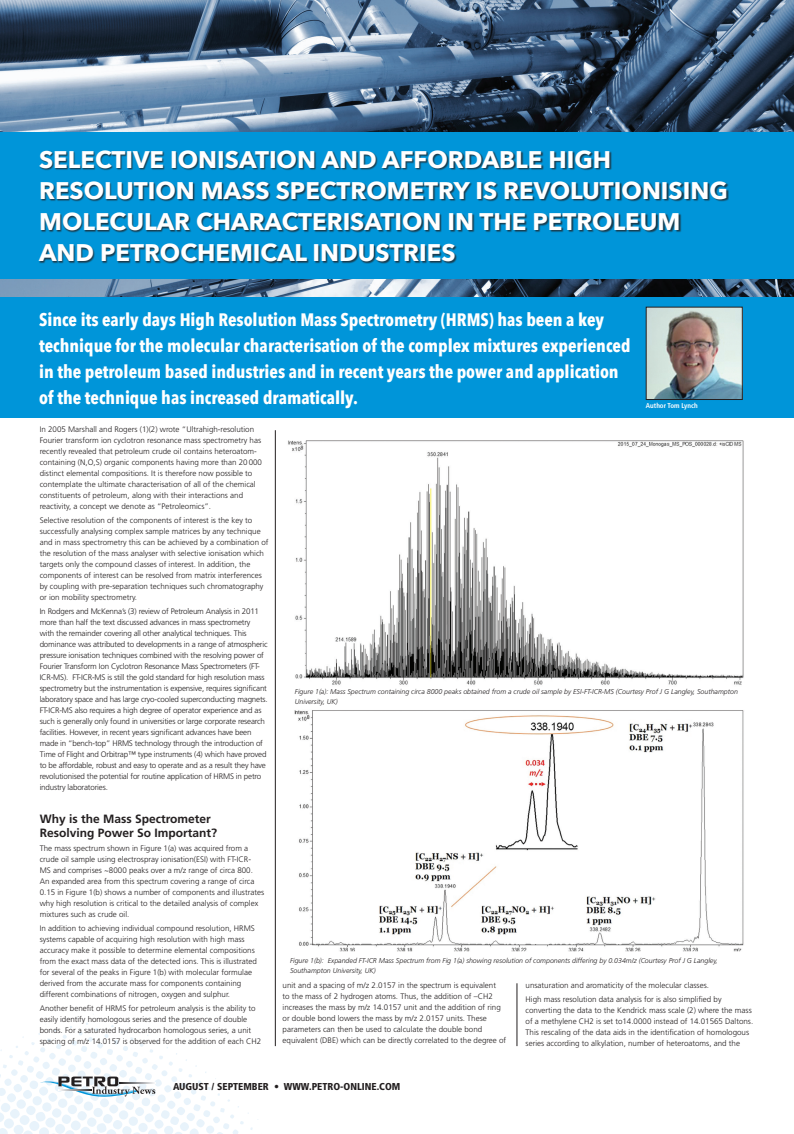
<style>
.page{position:relative;width:794px;height:1134px;background:#fff}
.page>*{position:absolute;margin:0;border:0;box-sizing:border-box;transform-origin:0 0}
.t1{font:700 24px/31px "Avenir Next";color:#fff}
.t2{font:700 18px/26px "Avenir Next Condensed";color:#fff}
.t3{font:700 12px/14px "Frutiger";color:#231f20}
.t4{font:900 condensed 10px "Frutiger";color:#231f20}
.t5{font:300 8px/11px "Frutiger";color:#231f20}
.t6{font:300 8px/11px "Frutiger";letter-spacing:-.02em;color:#231f20}
.t7{font:italic 300 7px/10px "Frutiger";color:#231f20}
.t8{font:700 condensed 7px "Frutiger";color:#fff}
</style>
<div class="page">
<svg style="left:0;top:1017px;width:258px;height:117px"></svg>
<svg style="left:58px;top:1090px;width:33px;height:1px"></svg>
<svg style="left:120px;top:1082px;width:35px;height:1px"></svg>
<img style="left:0;top:0;width:793px;height:297px">
<hr style="left:517px;top:983px;width:1px;height:63px;background:#231f20">
<div style="left:0;top:132px;width:793px;height:146px;background:#0095d9"></div>
<div style="left:39px;top:150px;width:690px;height:113px;background:#231f20;opacity:.75"></div>
<div style="left:0;top:297px;width:793px;height:121px;background:#0095d9"></div>
<img style="left:288px;top:440px;width:456px;height:245px">
<img style="left:294px;top:710px;width:450px;height:242px">
<hr style="left:275px;top:430px;width:1px;height:616px;background:#231f20">
<img style="left:648px;top:309px;width:92px;height:89px">
<div style="left:646px;top:307px;width:96px;height:93px;border:1px solid #231f20"></div>
<h1 class="t1" style="left:39px;top:144px;width:690px">SELECTIVE IONISATION AND AFFORDABLE HIGH RESOLUTION MASS SPECTROMETRY IS REVOLUTIONISING MOLECULAR CHARACTERISATION IN THE PETROLEUM AND PETROCHEMICAL INDUSTRIES</h1>
<p class="t2" style="left:39px;top:306px;width:593px">Since its early days High Resolution Mass Spectrometry (HRMS) has been a key technique for the molecular characterisation of the complex mixtures experienced in the petroleum based industries and in recent years the power and application of the technique has increased dramatically.</p>
<p class="t8" style="left:646px;top:401px;width:53px">Author Tom Lynch</p>
<p class="t5" style="left:40px;top:424px;width:224px">In 2005 Marshall and Rogers (1)(2) wrote “Ultrahigh-resolution Fourier transform ion cyclotron resonance mass spectrometry has recently revealed that petroleum crude oil contains heteroatom&shy;containing (N,O,S) organic components having more than 20000 distinct elemental compositions. It is therefore now possible to contemplate the ultimate characterisation of all of the chemical constituents of petroleum, along with their interactions and reactivity, a concept we denote as “Petroleomics”.</p>
<p class="t5" style="left:40px;top:515px;width:230px">Selective resolution of the components of interest is the key to successfully analysing complex sample matrices by any technique and in mass spectrometry this can be achieved by a combination of the resolution of the mass analyser with selective ionisation which targets only the compound classes of interest. In addition, the components of interest can be resolved from matrix interferences by coupling with pre-separation techniques such chromatography or ion mobility spectrometry.</p>
<p class="t6" style="left:40px;top:606px;width:230px">In Rodgers and McKenna’s (3) review of Petroleum Analysis in 2011 more than half the text discussed advances in mass spectrometry<br>with the remainder covering all other analytical techniques. This dominance was attributed to developments in a range of atmospheric pressure ionisation techniques combined with the resolving power of Fourier Transform Ion Cyclotron Resonance Mass Spectrometers (FT-ICR-MS). FT-ICR-MS is still the gold standard for high resolution mass spectrometry but the instrumentation is expensive, requires significant laboratory space and has large cryo-cooled superconducting magnets.<br>FT-ICR-MS also requires a high degree of operator experience and as such is generally only found in universities or large corporate research facilities. However, in recent years significant advances have been made in “bench-top” HRMS technology through the introduction of Time of Flight and Orbitrap™ type instruments (4) which have proved to be affordable, robust and easy to operate and as a result they have revolutionised the potential for routine application of HRMS in petro industry laboratories.</p>
<h3 class="t3" style="left:40px;top:812px;width:179px">Why is the Mass Spectrometer<br>Resolving Power So Important?</h3>
<p class="t5" style="left:40px;top:843px;width:226px">The mass spectrum shown in Figure 1(a) was acquired from a crude oil sample using electrospray ionisation(ESI) with FT-ICR-MS and comprises ~8000 peaks over a m/z range of circa 800.<br>An expanded area from this spectrum covering a range of circa 0.15 in Figure 1(b) shows a number of components and illustrates why high resolution is critical to the detailed analysis of complex mixtures such as crude oil.</p>
<p class="t5" style="left:40px;top:923px;width:219px">In addition to achieving individual compound resolution, HRMS systems capable of acquiring high resolution with high mass accuracy make it possible to determine elemental compositions from the exact mass data of the detected ions. This is illustrated for several of the peaks in Figure 1(b) with molecular formulae derived from the accurate mass for components containing different combinations of nitrogen, oxygen and sulphur.</p>
<p class="t5" style="left:40px;top:1003px;width:223px">Another benefit of HRMS for petroleum analysis is the ability to easily identify homologous series and the presence of double bonds. For a saturated hydrocarbon homologous series, a unit spacing of m/z 14.0157 is observed for the addition of each CH2</p>
<p class="t7" style="left:295px;top:686px;width:444px">Figure 1(a): Mass Spectrum containing circa 8000 peaks obtained from a crude oil sample by ESI-FT-ICR-MS (Courtesy Prof J G Langley, Southampton<br>University, UK)</p>
<p class="t7" style="left:290px;top:956px;width:429px">Figure 1(b): Expanded FT-ICR Mass Spectrum from Fig 1(a) showing resolution of components differing by 0.034m/z (Courtesy Prof J G Langley,<br>Southampton University, UK)</p>
<p class="t5" style="left:283px;top:979px;width:225px">unit and a spacing of m/z 2.0157 in the spectrum is equivalent<br>to the mass of 2 hydrogen atoms. Thus, the addition of –CH2 increases the mass by m/z 14.0157 unit and the addition of ring or double bond lowers the mass by m/z 2.0157 units. These parameters can then be used to calculate the double bond equivalent (DBE) which can be directly correlated to the degree of</p>
<p class="t5" style="left:525px;top:978px;width:197px;line-height:13.8px">unsaturation and aromaticity of the molecular classes.<br>High mass resolution data analysis for is also simplified by</p>
<p class="t5" style="left:525px;top:1005px;width:229px">converting the data to the Kendrick mass scale (2) where the mass of a methylene CH2 is set to14.0000 instead of 14.01565 Daltons.<br>This rescaling of the data aids in the identification of homologous series according to alkylation, number of heteroatoms, and the</p>
<p class="t4" style="left:173px;top:1080px;width:229px">AUGUST / SEPTEMBER • WWW.PETRO-ONLINE.COM</p>
</div>
